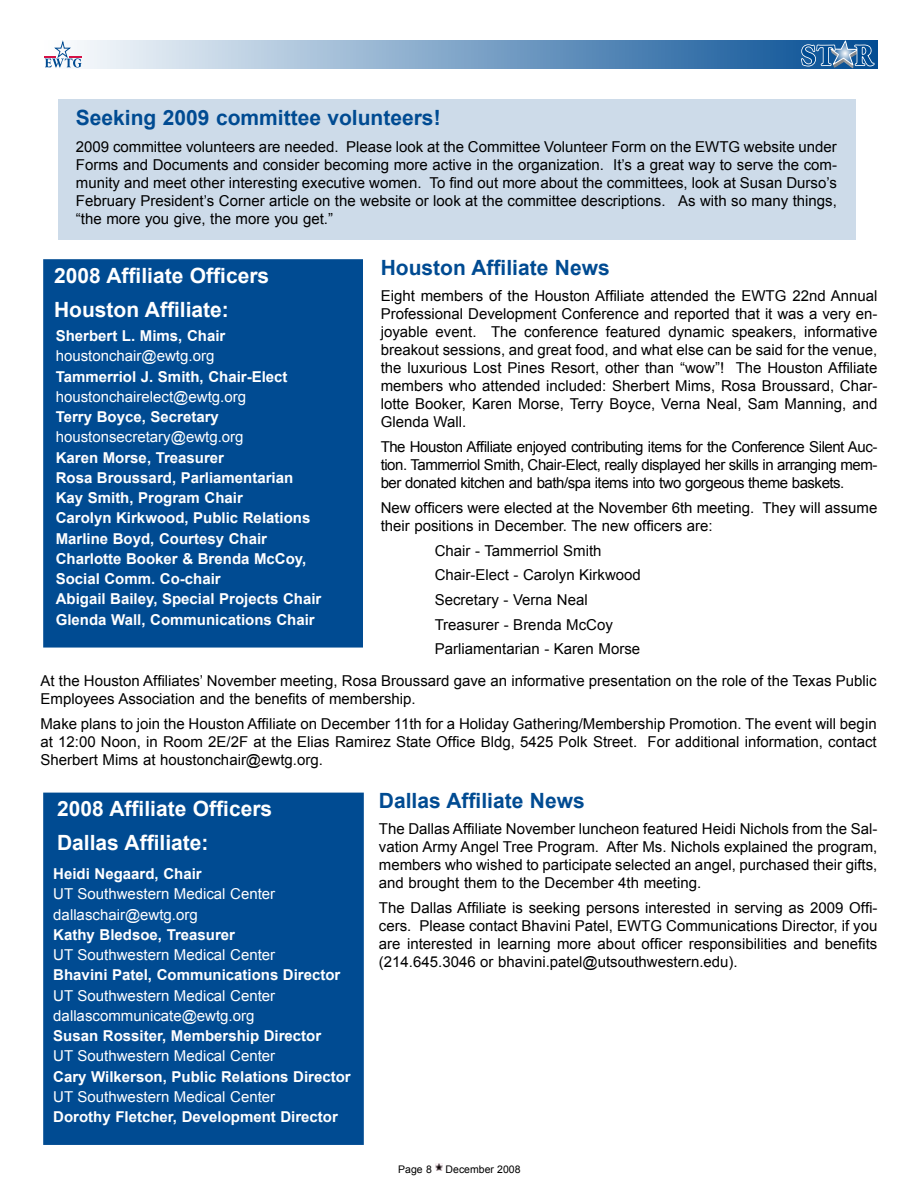
<style>
.page{position:relative;width:918px;height:1188px;background:#fff}
.page>*{position:absolute;margin:0;border:0;box-sizing:border-box;transform-origin:0 0}
.t1{font:700 21px/34px "Arial";color:#fff}
.t2{font:700 21px "Arial";color:#004b92}
.t3{font:15px/18px "Arial";color:#000;text-align:justify}
.t4{font:700 15px/20.2px "Arial";color:#fff}
.t5{font:15px/20.2px "Arial";color:#fff}
.t6{font:10.5px "Arial";color:#000}
</style>
<div class="page">
<svg style="left:77px;top:41px;width:801px;height:28px;background:#85a9cb"></svg>
<hr style="left:44px;top:69px;width:38px;height:1px;background:#d51246">
<svg style="left:44px;top:40px;width:38px;height:28px"></svg>
<svg style="left:800px;top:40px;width:75px;height:29px;background:#4278ab"></svg>
<svg style="left:435px;top:1164px;width:7px;height:7px"></svg>
<div style="left:58px;top:99px;width:798px;height:141px;background:#cddbe9"></div>
<div style="left:46px;top:796px;width:315px;height:346px;background:#004b92"></div>
<div style="left:43px;top:793px;width:321px;height:352px;border:6px solid #004b92"></div>
<div style="left:46px;top:262px;width:314px;height:383px;background:#004b92"></div>
<div style="left:43px;top:259px;width:320px;height:389px;border:6px solid #004b92"></div>
<h1 class="t2" style="left:76px;top:106px;width:366px">Seeking 2009 committee volunteers!</h1>
<p class="t3" style="left:76px;top:137px;width:763px">2009 committee volunteers are needed. Please look at the Committee Volunteer Form on the EWTG website under Forms and Documents and consider becoming more active in the organization. It’s a great way to serve the com&shy;munity and meet other interesting executive women. To find out more about the committees, look at Susan Durso’s February President’s Corner article on the website or look at the committee descriptions. As with so many things, “the more you give, the more you get.”</p>
<h1 class="t2" style="left:381px;top:255px;width:231px">Houston Affiliate News</h1>
<p class="t3" style="left:381px;top:287px;width:498px">Eight members of the Houston Affiliate attended the EWTG 22nd Annual Professional Development Conference and reported that it was a very en&shy;joyable event. The conference featured dynamic speakers, informative breakout sessions, and great food, and what else can be said for the venue, the luxurious Lost Pines Resort, other than “wow”! The Houston Affiliate members who attended included: Sherbert Mims, Rosa Broussard, Char&shy;lotte Booker, Karen Morse, Terry Boyce, Verna Neal, Sam Manning, and Glenda Wall.</p>
<p class="t3" style="left:381px;top:438px;width:498px">The Houston Affiliate enjoyed contributing items for the Conference Silent Auc&shy;tion. Tammerriol Smith, Chair-Elect, really displayed her skills in arranging mem&shy;ber donated kitchen and bath/spa items into two gorgeous theme baskets.</p>
<p class="t3" style="left:381px;top:499px;width:498px">New officers were elected at the November 6th meeting. They will assume their positions in December. The new officers are:</p>
<p class="t3" style="left:435px;top:538px;width:208px;line-height:24.6px;text-align:left">Chair - Tammerriol Smith<br>Chair-Elect - Carolyn Kirkwood<br>Secretary - Verna Neal<br>Treasurer - Brenda McCoy<br>Parliamentarian - Karen Morse</p>
<p class="t3" style="left:40px;top:672px;width:838px">At the Houston Affiliates’ November meeting, Rosa Broussard gave an informative presentation on the role of the Texas Public<br>Employees Association and the benefits of membership.</p>
<p class="t3" style="left:40px;top:714px;width:838px">Make plans to join the Houston Affiliate on December 11th for a Holiday Gathering/Membership Promotion. The event will begin at 12:00 Noon, in Room 2E/2F at the Elias Ramirez State Office Bldg, 5425 Polk Street. For additional information, contact Sherbert Mims at houstonchair@ewtg.org.</p>
<h1 class="t1" style="left:54px;top:259px;width:217px">2008 Affiliate Officers<br>Houston Affiliate:</h1>
<p class="t4" style="left:56px;top:326px;width:171px">Sherbert L. Mims, Chair</p>
<p class="t5" style="left:56px;top:346px;width:160px">houstonchair@ewtg.org</p>
<p class="t4" style="left:56px;top:366px;width:233px">Tammerriol J. Smith, Chair-Elect</p>
<p class="t5" style="left:56px;top:386px;width:192px">houstonchairelect@ewtg.org</p>
<p class="t4" style="left:56px;top:407px;width:165px">Terry Boyce, Secretary</p>
<p class="t5" style="left:56px;top:427px;width:189px">houstonsecretary@ewtg.org</p>
<p class="t4" style="left:56px;top:447px;width:267px">Karen Morse, Treasurer<br>Rosa Broussard, Parliamentarian<br>Kay Smith, Program Chair<br>Carolyn Kirkwood, Public Relations<br>Marline Boyd, Courtesy Chair<br>Charlotte Booker &amp; Brenda McCoy,<br>Social Comm. Co-chair<br>Abigail Bailey, Special Projects Chair<br>Glenda Wall, Communications Chair</p>
<h1 class="t1" style="left:57px;top:792px;width:217px">2008 Affiliate Officers<br>Dallas Affiliate:</h1>
<p class="t4" style="left:53px;top:864px;width:150px">Heidi Negaard, Chair</p>
<p class="t5" style="left:53px;top:884px;width:223px">UT Southwestern Medical Center dallaschair@ewtg.org</p>
<p class="t4" style="left:53px;top:924px;width:183px">Kathy Bledsoe, Treasurer</p>
<p class="t5" style="left:53px;top:945px;width:223px">UT Southwestern Medical Center</p>
<p class="t4" style="left:53px;top:965px;width:289px">Bhavini Patel, Communications Director</p>
<p class="t5" style="left:53px;top:985px;width:223px">UT Southwestern Medical Center dallascommunicate@ewtg.org</p>
<p class="t4" style="left:53px;top:1026px;width:269px">Susan Rossiter, Membership Director</p>
<p class="t5" style="left:53px;top:1046px;width:223px">UT Southwestern Medical Center</p>
<p class="t4" style="left:53px;top:1066px;width:299px">Cary Wilkerson, Public Relations Director</p>
<p class="t5" style="left:53px;top:1086px;width:223px">UT Southwestern Medical Center</p>
<p class="t4" style="left:53px;top:1107px;width:286px">Dorothy Fletcher, Development Director</p>
<h1 class="t2" style="left:379px;top:788px;width:207px">Dallas Affiliate News</h1>
<p class="t3" style="left:379px;top:820px;width:500px">The Dallas Affiliate November luncheon featured Heidi Nichols from the Sal&shy;vation Army Angel Tree Program. After Ms. Nichols explained the program, members who wished to participate selected an angel, purchased their gifts, and brought them to the December 4th meeting.</p>
<p class="t3" style="left:379px;top:899px;width:500px">The Dallas Affiliate is seeking persons interested in serving as 2009 Offi&shy;cers. Please contact Bhavini Patel, EWTG Communications Director, if you are interested in learning more about officer responsibilities and benefits (214.645.3046 or bhavini.patel@utsouthwestern.edu).</p>
<p class="t6" style="left:398px;top:1163px;width:26px">Page</p>
<p class="t6" style="left:446px;top:1163px;width:76px">December 2008</p>
</div>
